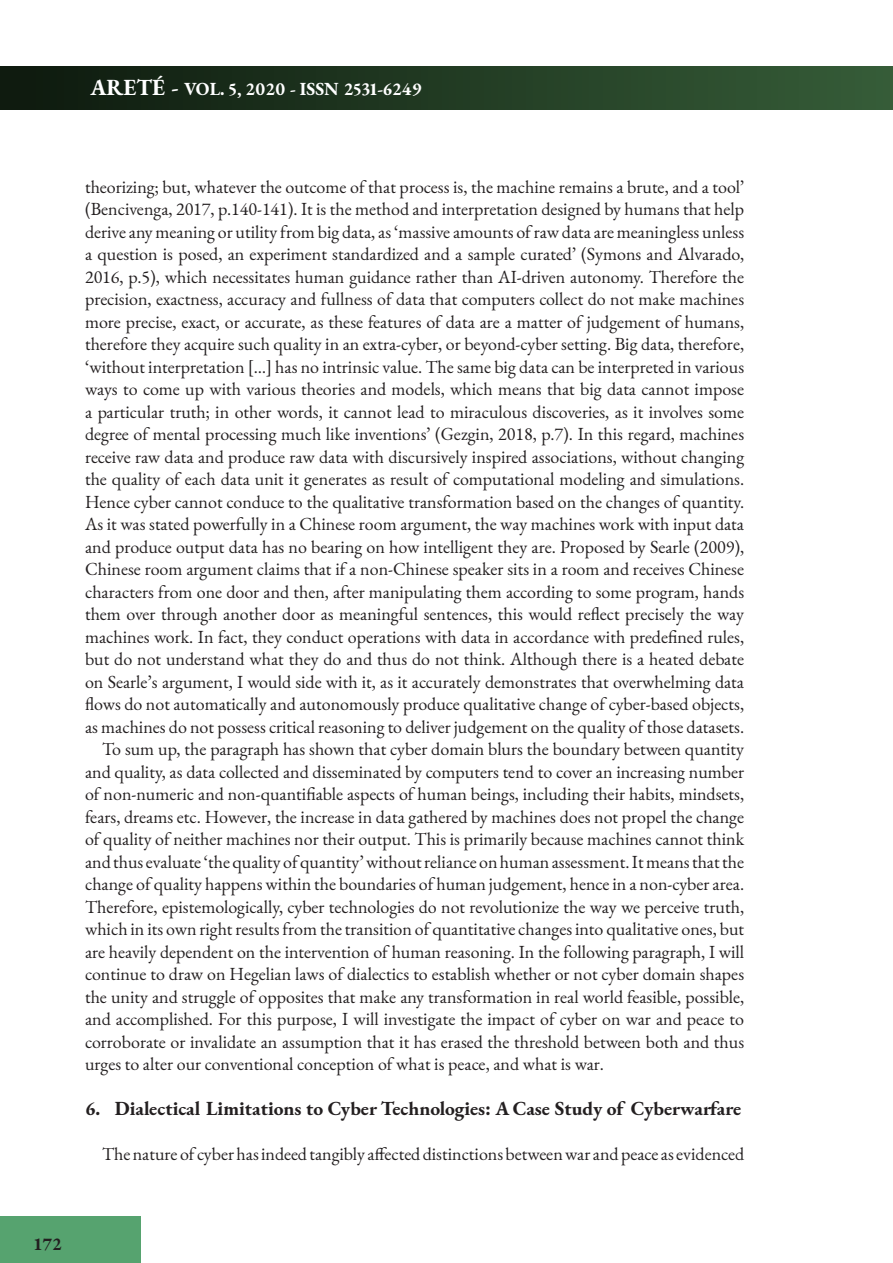
<style>
.page{position:relative;width:893px;height:1263px;background:#fff}
.page>*{position:absolute;margin:0;border:0;box-sizing:border-box;transform-origin:0 0}
.t1{font:700 19.5px "EB Garamond";color:#231f20}
.testo{font:18px/22.5px "EB Garamond";color:#231f20;text-align:justify}
.t2{font:700 18px "EB Garamond";color:#fff}
.t3{font:700 18px "EB Garamond";color:#231f20}
.s1{font-size:22.5px}
</style>
<div class="page">
<div style="left:0;top:1217px;width:140px;height:46px;background:#56a36f"></div>
<div style="left:0;top:67px;width:893px;height:42px;background:linear-gradient(to right,#0d190e,#365d38)"></div>
<p class="t2" style="left:91px;top:77px;width:333px"><span class="s1">ARETÉ -</span> VOL. 5, 2020 - ISSN 2531-6249</p>
<p class="testo" style="left:85px;top:175px;width:661px">theorizing; but, whatever the outcome of that process is, the machine remains a brute, and a tool’ (Bencivenga, 2017, p.140-141). It is the method and interpretation designed by humans that help derive any meaning or utility from big data, as ‘massive amounts of raw data are meaningless unless a question is posed, an experiment standardized and a sample curated’ (Symons and Alvarado, 2016, p.5), which necessitates human guidance rather than AI-driven autonomy. Therefore the precision, exactness, accuracy and fullness of data that computers collect do not make machines more precise, exact, or accurate, as these features of data are a matter of judgement of humans, therefore they acquire such quality in an extra-cyber, or beyond-cyber setting. Big data, therefore, ‘without interpretation […] has no intrinsic value. The same big data can be interpreted in various ways to come up with various theories and models, which means that big data cannot impose a particular truth; in other words, it cannot lead to miraculous discoveries, as it involves some degree of mental processing much like inventions’ (Gezgin, 2018, p.7). In this regard, machines receive raw data and produce raw data with discursively inspired associations, without changing the quality of each data unit it generates as result of computational modeling and simulations.<br>Hence cyber cannot conduce to the qualitative transformation based on the changes of quantity.<br>As it was stated powerfully in a Chinese room argument, the way machines work with input data and produce output data has no bearing on how intelligent they are. Proposed by Searle (2009), Chinese room argument claims that if a non-Chinese speaker sits in a room and receives Chinese characters from one door and then, after manipulating them according to some program, hands them over through another door as meaningful sentences, this would reflect precisely the way machines work. In fact, they conduct operations with data in accordance with predefined rules, but do not understand what they do and thus do not think. Although there is a heated debate on Searle’s argument, I would side with it, as it accurately demonstrates that overwhelming data flows do not automatically and autonomously produce qualitative change of cyber-based objects, as machines do not possess critical reasoning to deliver judgement on the quality of those datasets.</p>
<p class="testo" style="left:85px;top:738px;width:661px;text-indent:17px">To sum up, the paragraph has shown that cyber domain blurs the boundary between quantity and quality, as data collected and disseminated by computers tend to cover an increasing number of non-numeric and non-quantifiable aspects of human beings, including their habits, mindsets, fears, dreams etc. However, the increase in data gathered by machines does not propel the change of quality of neither machines nor their output. This is primarily because machines cannot think and thus evaluate ‘the quality of quantity’ without reliance on human assessment. It means that the change of quality happens within the boundaries of human judgement, hence in a non-cyber area.<br>Therefore, epistemologically, cyber technologies do not revolutionize the way we perceive truth, which in its own right results from the transition of quantitative changes into qualitative ones, but are heavily dependent on the intervention of human reasoning. In the following paragraph, I will continue to draw on Hegelian laws of dialectics to establish whether or not cyber domain shapes the unity and struggle of opposites that make any transformation in real world feasible, possible, and accomplished. For this purpose, I will investigate the impact of cyber on war and peace to corroborate or invalidate an assumption that it has erased the threshold between both and thus urges to alter our conventional conception of what is peace, and what is war.</p>
<p class="t1" style="left:85px;top:1096px;width:658px">6. Dialectical Limitations to Cyber Technologies: A Case Study of Cyberwarfare</p>
<p class="testo" style="left:102px;top:1143px;width:644px">The nature of cyber has indeed tangibly affected distinctions between war and peace as evidenced</p>
<p class="t3" style="left:33px;top:1232px;width:30px">172</p>
</div>
